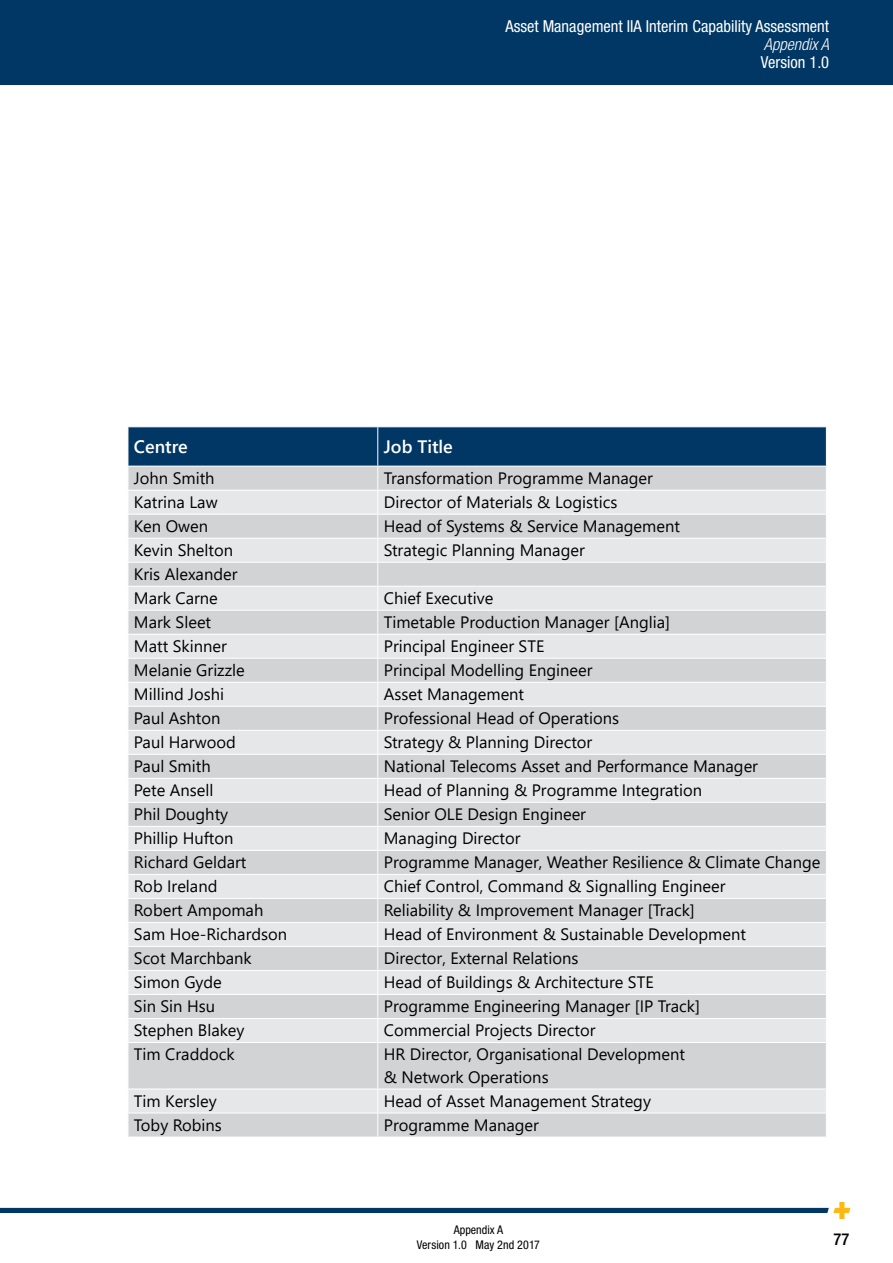
<style>
.page{position:relative;width:893px;height:1263px;background:#fff}
.page>*{position:absolute;margin:0;border:0;box-sizing:border-box;transform-origin:0 0}
.t1{font:600 18px "Segoe UI";color:#fff}
.t2{font:16.5px/24px "Segoe UI";color:#000}
.t3{font:condensed 16.5px "Helvetica Neue";color:#fff}
.t4{font:italic 300 condensed 16.5px "Helvetica Neue";color:#fff}
.t5{font:500 condensed 16.5px "Helvetica Neue";color:#000}
.t6{font:condensed 12px/15px "Helvetica Neue";letter-spacing:.005em;color:#000;text-align:center}
</style>
<div class="page">
<div style="left:0;top:0;width:893px;height:85px;background:#003764"></div>
<svg style="left:0;top:1202px;width:850px;height:17px"></svg>
<div style="left:129px;top:1114px;width:697px;height:23px;background:#d1d3d4"></div>
<svg style="left:129px;top:1043px;width:697px;height:70px;background:#d8dadb"></svg>
<svg style="left:128px;top:427px;width:699px;height:615px;background:#cfd4d7"></svg>
<hr style="left:377px;top:1043px;width:1px;height:45px;background:#fff">
<hr style="left:128px;top:1088px;width:250px;height:1px;background:#fff">
<hr style="left:378px;top:1088px;width:449px;height:1px;background:#fff">
<svg style="left:128px;top:1090px;width:1px;height:47px"></svg>
<svg style="left:377px;top:1089px;width:1px;height:48px"></svg>
<p class="t3" style="left:505px;top:16px;width:325px">Asset Management IIA Interim Capability Assessment</p>
<p class="t4" style="left:764px;top:34px;width:67px">Appendix A</p>
<p class="t3" style="left:761px;top:52px;width:70px">Version 1.0</p>
<p class="t1" style="left:134px;top:432px;width:55px">Centre</p>
<p class="t1" style="left:384px;top:432px;width:71px">Job Title</p>
<p class="t2" style="left:134px;top:466px;width:82px">John Smith</p>
<p class="t2" style="left:384px;top:466px;width:271px">Transformation Programme Manager</p>
<p class="t2" style="left:134px;top:490px;width:85px">Katrina Law</p>
<p class="t2" style="left:384px;top:490px;width:235px">Director of Materials &amp; Logistics</p>
<p class="t2" style="left:134px;top:514px;width:76px">Ken Owen</p>
<p class="t2" style="left:384px;top:514px;width:298px">Head of Systems &amp; Service Management</p>
<p class="t2" style="left:134px;top:538px;width:101px">Kevin Shelton</p>
<p class="t2" style="left:384px;top:538px;width:202px">Strategic Planning Manager</p>
<p class="t2" style="left:134px;top:562px;width:105px">Kris Alexander<br>Mark Carne</p>
<p class="t2" style="left:384px;top:586px;width:111px">Chief Executive</p>
<p class="t2" style="left:134px;top:610px;width:79px">Mark Sleet</p>
<p class="t2" style="left:384px;top:610px;width:288px">Timetable Production Manager [Anglia]</p>
<p class="t2" style="left:134px;top:634px;width:94px">Matt Skinner</p>
<p class="t2" style="left:384px;top:634px;width:162px">Principal Engineer STE</p>
<p class="t2" style="left:134px;top:658px;width:112px">Melanie Grizzle</p>
<p class="t2" style="left:384px;top:658px;width:210px">Principal Modelling Engineer</p>
<p class="t2" style="left:134px;top:682px;width:92px">Millind Joshi</p>
<p class="t2" style="left:384px;top:682px;width:142px">Asset Management</p>
<p class="t2" style="left:134px;top:706px;width:88px">Paul Ashton</p>
<p class="t2" style="left:384px;top:706px;width:237px">Professional Head of Operations</p>
<p class="t2" style="left:134px;top:730px;width:103px">Paul Harwood</p>
<p class="t2" style="left:384px;top:730px;width:210px">Strategy &amp; Planning Director</p>
<p class="t2" style="left:134px;top:754px;width:78px">Paul Smith</p>
<p class="t2" style="left:384px;top:754px;width:376px">National Telecoms Asset and Performance Manager</p>
<p class="t2" style="left:134px;top:778px;width:81px">Pete Ansell</p>
<p class="t2" style="left:384px;top:778px;width:320px">Head of Planning &amp; Programme Integration</p>
<p class="t2" style="left:134px;top:802px;width:96px">Phil Doughty</p>
<p class="t2" style="left:384px;top:802px;width:204px">Senior OLE Design Engineer</p>
<p class="t2" style="left:134px;top:826px;width:101px">Phillip Hufton</p>
<p class="t2" style="left:384px;top:826px;width:138px">Managing Director</p>
<p class="t2" style="left:134px;top:850px;width:114px">Richard Geldart</p>
<p class="t2" style="left:384px;top:850px;width:438px">Programme Manager, Weather Resilience &amp; Climate Change</p>
<p class="t2" style="left:134px;top:874px;width:85px">Rob Ireland</p>
<p class="t2" style="left:384px;top:874px;width:343px">Chief Control, Command &amp; Signalling Engineer</p>
<p class="t2" style="left:134px;top:898px;width:131px">Robert Ampomah</p>
<p class="t2" style="left:384px;top:898px;width:313px">Reliability &amp; Improvement Manager [Track]</p>
<p class="t2" style="left:134px;top:922px;width:155px">Sam Hoe-Richardson</p>
<p class="t2" style="left:384px;top:922px;width:364px">Head of Environment &amp; Sustainable Development</p>
<p class="t2" style="left:134px;top:946px;width:119px">Scot Marchbank</p>
<p class="t2" style="left:384px;top:946px;width:196px">Director, External Relations</p>
<p class="t2" style="left:134px;top:970px;width:89px">Simon Gyde</p>
<p class="t2" style="left:384px;top:970px;width:271px">Head of Buildings &amp; Architecture STE</p>
<p class="t2" style="left:134px;top:994px;width:83px">Sin Sin Hsu</p>
<p class="t2" style="left:384px;top:994px;width:318px">Programme Engineering Manager [IP Track]</p>
<p class="t2" style="left:134px;top:1018px;width:112px">Stephen Blakey</p>
<p class="t2" style="left:384px;top:1018px;width:213px">Commercial Projects Director</p>
<p class="t2" style="left:134px;top:1042px;width:102px">Tim Craddock</p>
<p class="t2" style="left:384px;top:1043px;width:303px;line-height:22.5px">HR Director, Organisational Development &amp; Network Operations</p>
<p class="t2" style="left:134px;top:1089px;width:84px">Tim Kersley</p>
<p class="t2" style="left:384px;top:1089px;width:269px">Head of Asset Management Strategy</p>
<p class="t2" style="left:134px;top:1113px;width:89px">Toby Robins</p>
<p class="t2" style="left:384px;top:1113px;width:157px">Programme Manager</p>
<p class="t6" style="left:417px;top:1222px;width:125px">Appendix A<br>Version 1.0 May 2nd 2017</p>
<p class="t5" style="left:833px;top:1229px;width:17px">77</p>
</div>
